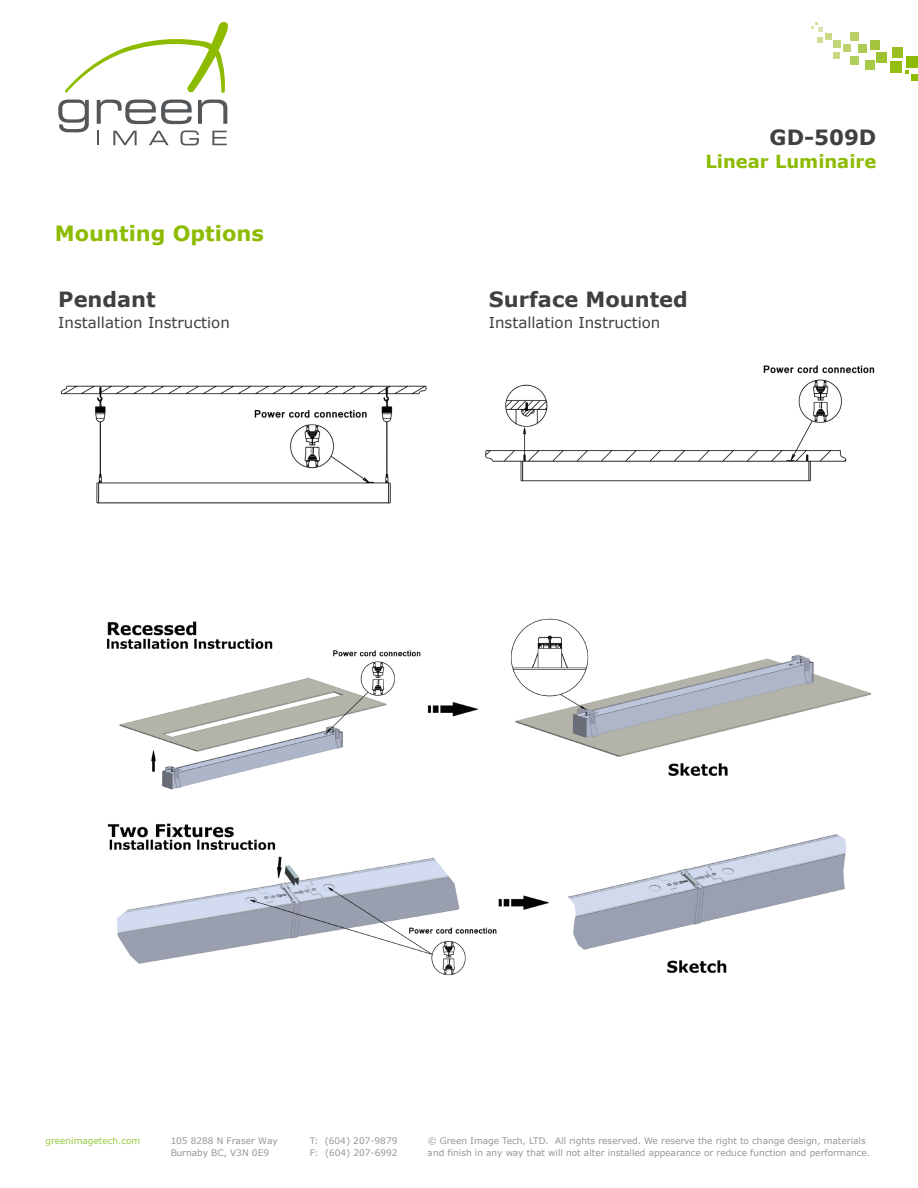
<style>
.page{position:relative;width:918px;height:1188px;background:#fff}
.page>*{position:absolute;margin:0;border:0;box-sizing:border-box;transform-origin:0 0}
.t1{font:700 21px "Verdana";color:#414041}
.t2{font:700 21px "Verdana";color:#8dbb00}
.t3{font:700 18px "Verdana";color:#8dbb00}
.t4{font:15px "Verdana";color:#414041}
.t5{font:9px/12px "Verdana";color:#656767}
.t6{font:9px "Verdana";color:#95c93f}
</style>
<div class="page">
<svg style="left:98px;top:131px;width:1px;height:14px"></svg>
<svg style="left:113px;top:131px;width:24px;height:14px"></svg>
<svg style="left:149px;top:131px;width:20px;height:14px"></svg>
<svg style="left:181px;top:131px;width:18px;height:14px"></svg>
<svg style="left:212px;top:131px;width:15px;height:14px"></svg>
<svg style="left:58px;top:100px;width:31px;height:32px"></svg>
<svg style="left:97px;top:100px;width:95px;height:24px"></svg>
<svg style="left:198px;top:100px;width:29px;height:24px"></svg>
<svg style="left:65px;top:22px;width:163px;height:71px"></svg>
<div style="left:911px;top:75px;width:7px;height:6px;background:#8dbb00"></div>
<svg style="left:906px;top:70px;width:3px;height:4px"></svg>
<div style="left:907px;top:57px;width:11px;height:11px;background:#8dbb00"></div>
<div style="left:891px;top:61px;width:11px;height:12px;background:#93bd0f"></div>
<div style="left:892px;top:47px;width:11px;height:10px;background:#99c023"></div>
<div style="left:877px;top:52px;width:10px;height:11px;background:#9ec331"></div>
<div style="left:870px;top:40px;width:10px;height:9px;background:#a3c53d"></div>
<div style="left:866px;top:60px;width:9px;height:9px;background:#a8c848"></div>
<div style="left:858px;top:44px;width:9px;height:9px;background:#adcb52"></div>
<div style="left:850px;top:56px;width:9px;height:8px;background:#b2ce5d"></div>
<div style="left:850px;top:32px;width:8px;height:8px;background:#b8d066"></div>
<div style="left:844px;top:44px;width:7px;height:8px;background:#bdd36f"></div>
<div style="left:833px;top:41px;width:7px;height:7px;background:#c1d678"></div>
<div style="left:833px;top:52px;width:7px;height:7px;background:#c6d881"></div>
<div style="left:826px;top:33px;width:6px;height:7px;background:#cbdb8a"></div>
<svg style="left:812px;top:22px;width:11px;height:21px"></svg>
<img style="left:107px;top:618px;width:764px;height:358px">
<img style="left:485px;top:365px;width:390px;height:117px">
<img style="left:60px;top:385px;width:367px;height:119px">
<h1 class="t1" style="left:770px;top:123px;width:108px">GD-509D</h1>
<h1 class="t2" style="left:55px;top:219px;width:210px">Mounting Options</h1>
<h1 class="t1" style="left:58px;top:285px;width:99px">Pendant</h1>
<h3 class="t4" style="left:58px;top:313px;width:173px">Installation Instruction</h3>
<h2 class="t3" style="left:706px;top:149px;width:172px">Linear Luminaire</h2>
<h1 class="t1" style="left:489px;top:285px;width:201px">Surface Mounted</h1>
<h3 class="t4" style="left:489px;top:313px;width:173px">Installation Instruction</h3>
<p class="t6" style="left:45px;top:1135px;width:96px">greenimagetech.com</p>
<p class="t5" style="left:170px;top:1135px;width:109px">105 8288 N Fraser Way<br>Burnaby BC, V3N 0E9</p>
<p class="t5" style="left:310px;top:1135px;width:90px">T: (604) 207-9879<br>F: (604) 207-6992</p>
<p class="t5" style="left:428px;top:1135px;width:444px">© Green Image Tech, LTD. All rights reserved. We reserve the right to change design, materials and finish in any way that will not alter installed appearance or reduce function and performance.</p>
</div>
